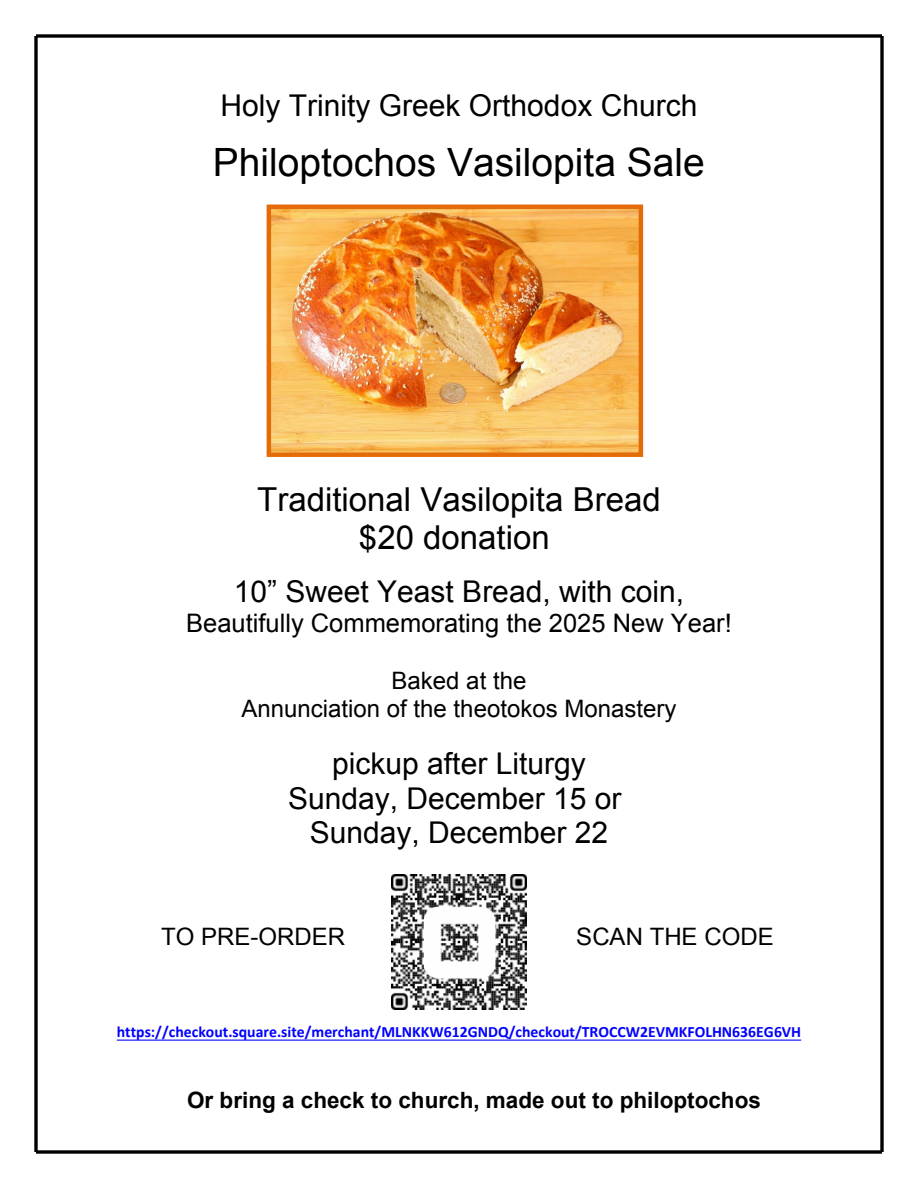
<style>
.page{position:relative;width:918px;height:1188px;background:#fff}
.page>*{position:absolute;margin:0;border:0;box-sizing:border-box;transform-origin:0 0}
.t1{font:39px "Arial";color:#000}
.t2{font:33px/38px "Arial";color:#000;text-align:center}
.t3{font:30px/34.5px "Arial";color:#000;text-align:center}
.t4{font:25.5px "Arial";color:#000}
.t5{font:24px/27.6px "Arial";color:#000;text-align:center}
.t6{font:700 22.5px "Arial";color:#000}
.t7{font:700 15.75px "Calibri";color:#00f}
</style>
<div class="page">
<svg style="left:36px;top:34px;width:846px;height:4px;background:#272727"></svg>
<svg style="left:34px;top:36px;width:4px;height:1116px;background:#272727"></svg>
<svg style="left:880px;top:36px;width:4px;height:1116px;background:#272727"></svg>
<svg style="left:36px;top:1150px;width:846px;height:4px;background:#272727"></svg>
<img style="left:272px;top:210px;width:366px;height:242px">
<div style="left:267px;top:205px;width:376px;height:252px;border:4px solid #e36c09"></div>
<hr style="left:117px;top:1040px;width:684px;height:1px;background:#00f">
<img style="left:392px;top:875px;width:134px;height:135px">
<p class="t3" style="left:221px;top:88px;width:478px">Holy Trinity Greek Orthodox Church</p>
<h1 class="t1" style="left:213px;top:137px;width:494px">Philoptochos Vasilopita Sale</h1>
<p class="t2" style="left:257px;top:481px;width:405px">Traditional Vasilopita Bread $20 donation</p>
<p class="t3" style="left:234px;top:574px;width:452px">10” Sweet Yeast Bread, with coin,</p>
<p class="t4" style="left:186px;top:606px;width:547px">Beautifully Commemorating the 2025 New Year!</p>
<p class="t5" style="left:242px;top:667px;width:436px">Baked at the<br>Annunciation of the theotokos Monastery</p>
<p class="t3" style="left:288px;top:747px;width:335px">pickup after Liturgy<br>Sunday, December 15 or<br>Sunday, December 22</p>
<p class="t5" style="left:161px;top:923px;width:186px">TO PRE-ORDER</p>
<p class="t5" style="left:576px;top:923px;width:199px">SCAN THE CODE</p>
<p class="t7" style="left:117px;top:1022px;width:686px">https://checkout.square.site/merchant/MLNKKW612GNDQ/checkout/TROCCW2EVMKFOLHN636EG6VH</p>
<p class="t6" style="left:187px;top:1085px;width:575px">Or bring a check to church, made out to philoptochos</p>
</div>
